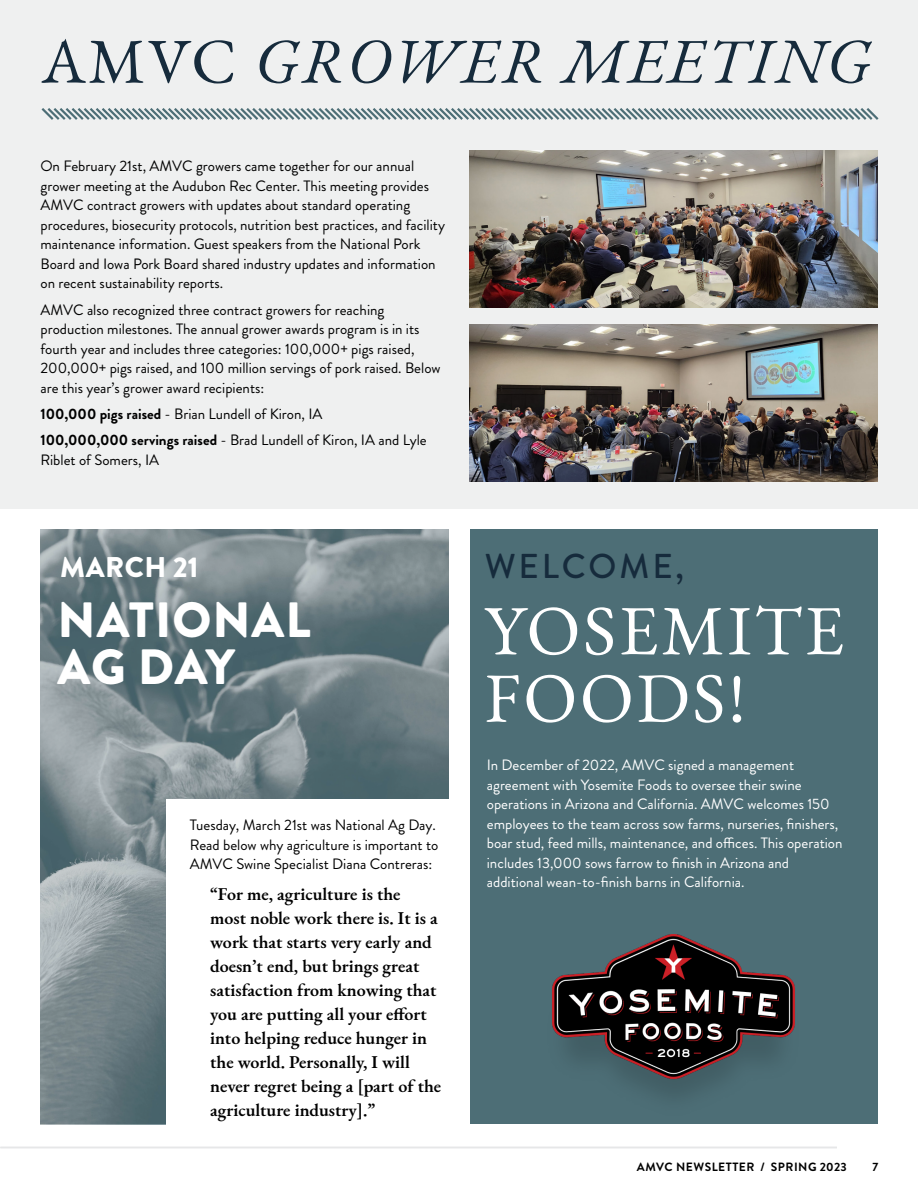
<style>
.page{position:relative;width:918px;height:1188px;background:#fff}
.page>*{position:absolute;margin:0;border:0;box-sizing:border-box;transform-origin:0 0}
.t1{font:70.5px/67.5px "EB Garamond";letter-spacing:.04em;color:#fff}
.t2{font:italic 63.75px "EB Garamond";letter-spacing:.04em;color:#162b3c}
.t3{font:900 49.5px/46.5px "Brandon Grotesque";letter-spacing:.02em;color:#fff}
.t4{font:500 34.5px "Brandon Grotesque";letter-spacing:.085em;color:#162b3c}
.t5{font:900 28.5px "Brandon Grotesque";letter-spacing:.02em;color:#fff}
.t6{font:600 18px/24px "EB Garamond";color:#000}
.t7{font:15px/19.5px "Brandon Grotesque";color:#000}
.t8{font:15px/19.5px "Brandon Grotesque";color:#fff}
.t9{font:700 12px "Brandon Grotesque";letter-spacing:.04em;color:#000}
.s1{font-style:normal}
.s2{font-weight:700}
</style>
<div class="page">
<div style="left:470px;top:530px;width:408px;height:594px;background:#4d6e76"></div>
<img style="left:40px;top:530px;width:409px;height:594px">
<div style="left:0;top:0;width:918px;height:509px;background:#eff0f0"></div>
<img style="left:469px;top:151px;width:409px;height:157px">
<img style="left:469px;top:324px;width:409px;height:157px">
<hr style="left:0;top:1147px;width:837px;height:1px;background:#e6e7e8">
<svg style="left:41px;top:108px;width:838px;height:12px"></svg>
<div style="left:166px;top:799px;width:293px;height:336px;background:#fff"></div>
<img style="left:552px;top:934px;width:243px;height:162px">
<h2 class="t2" style="left:42px;top:20px;width:830px"><span class="s1">AMVC</span> GROWER MEETING</h2>
<p class="t7" style="left:40px;top:157px;width:406px">On February 21st, AMVC growers came together for our annual grower meeting at the Audubon Rec Center. This meeting provides AMVC contract growers with updates about standard operating procedures, biosecurity protocols, nutrition best practices, and facility maintenance information. Guest speakers from the National Pork Board and Iowa Pork Board shared industry updates and information on recent sustainability reports.</p>
<p class="t7" style="left:40px;top:300px;width:402px">AMVC also recognized three contract growers for reaching production milestones. The annual grower awards program is in its fourth year and includes three categories: 100,000+ pigs raised, 200,000+ pigs raised, and 100 million servings of pork raised. Below are this year’s grower award recipients:</p>
<p class="t7" style="left:40px;top:401px;width:388px;line-height:26.2px"><span class="s2">100,000 pigs raised</span> - Brian Lundell of Kiron, IA<br><span class="s2">100,000,000 servings raised</span> - Brad Lundell of Kiron, IA and Lyle</p>
<p class="t7" style="left:40px;top:450px;width:120px">Riblet of Somers, IA</p>
<h3 class="t5" style="left:60px;top:547px;width:140px">MARCH 21</h3>
<h3 class="t4" style="left:485px;top:542px;width:201px">WELCOME,</h3>
<h3 class="t3" style="left:58px;top:598px;width:255px">NATIONAL<br>AG DAY</h3>
<p class="t7" style="left:190px;top:815px;width:250px">Tuesday, March 21st was National Ag Day.<br>Read below why agriculture is important to<br>AMVC Swine Specialist Diana Contreras:</p>
<p class="t6" style="left:210px;top:882px;width:233px">“For me, agriculture is the<br>most noble work there is. It is a work that starts very early and doesn’t end, but brings great satisfaction from knowing that you are putting all your effort into helping reduce hunger in the world. Personally, I will never regret being a [part of the agriculture industry].”</p>
<h1 class="t1" style="left:484px;top:597px;width:361px">YOSEMITE<br>FOODS!</h1>
<p class="t8" style="left:487px;top:756px;width:357px">In December of 2022, AMVC signed a management agreement with Yosemite Foods to oversee their swine operations in Arizona and California. AMVC welcomes 150 employees to the team across sow farms, nurseries, finishers, boar stud, feed mills, maintenance, and offices. This operation includes 13,000 sows farrow to finish in Arizona and additional wean-to-finish barns in California.</p>
<p class="t9" style="left:637px;top:1158px;width:211px">AMVC NEWSLETTER / SPRING 2023</p>
<p class="t9" style="left:872px;top:1158px;width:7px">7</p>
</div>
